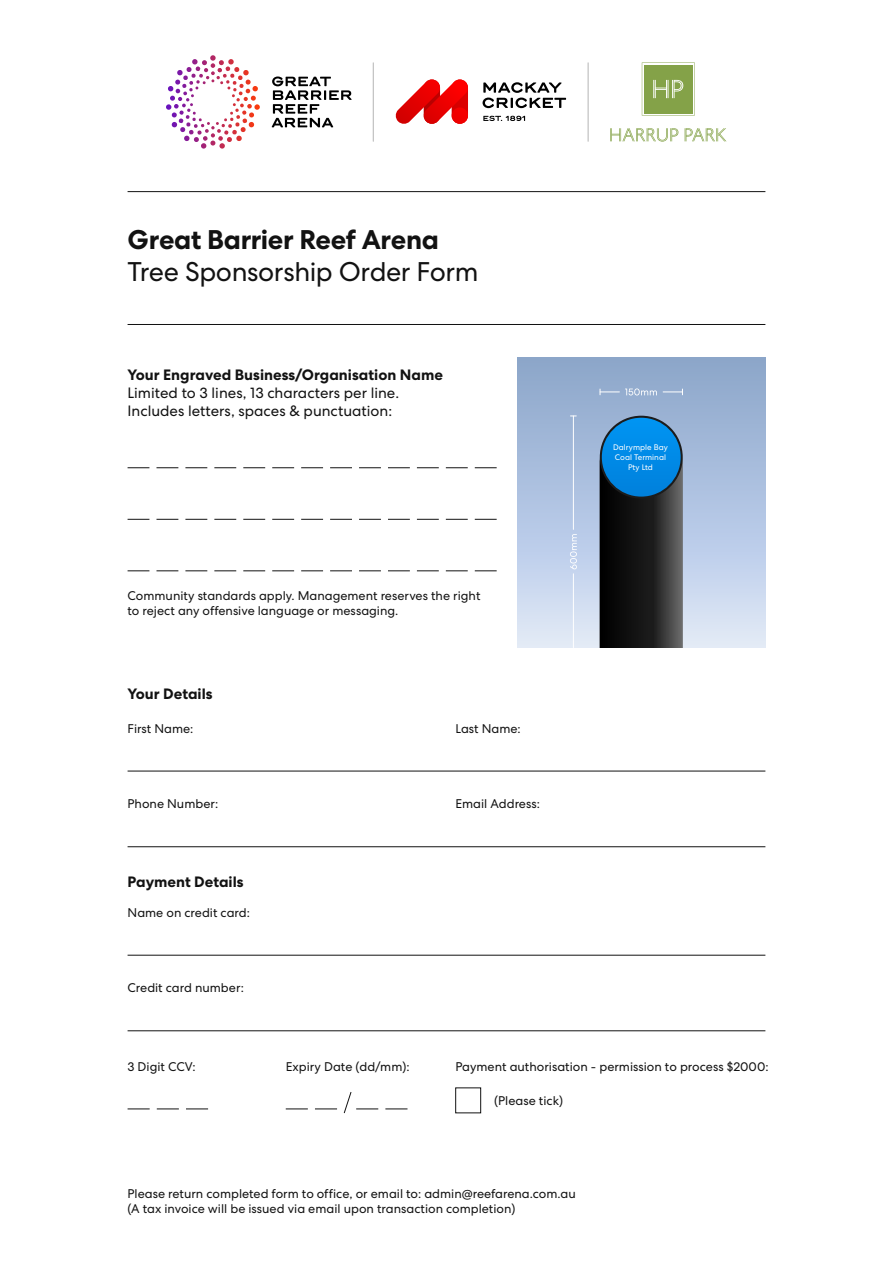
<style>
.page{position:relative;width:893px;height:1263px;background:#fff}
.page>*{position:absolute;margin:0;border:0;box-sizing:border-box;transform-origin:0 0}
.t1{font:27px "Centra No 2";letter-spacing:-.015em;color:#121212}
.t2{font:700 27px "Centra No 2";letter-spacing:-.015em;color:#121212}
.t3{font:15px/18px "Centra No 2";color:#121212}
.t4{font:700 15px "Centra No 2";color:#121212}
.t5{font:12.6px/15.1px "Centra No 2";color:#121212}
.t6{font:8.1px/9.6px "Centra No 2";color:#fff;text-align:center}
</style>
<div class="page">
<hr style="left:373px;top:63px;width:1px;height:78px;background:#b4b4b4">
<hr style="left:588px;top:63px;width:1px;height:78px;background:#b4b4b4">
<svg style="left:166px;top:55px;width:94px;height:94px"></svg>
<svg style="left:272px;top:76px;width:80px;height:51px"></svg>
<svg style="left:483px;top:82px;width:83px;height:26px"></svg>
<svg style="left:483px;top:116px;width:42px;height:5px"></svg>
<svg style="left:395px;top:79px;width:73px;height:45px"></svg>
<svg style="left:452px;top:107px;width:16px;height:17px"></svg>
<svg style="left:610px;top:128px;width:68px;height:14px"></svg>
<svg style="left:685px;top:128px;width:41px;height:13px"></svg>
<svg style="left:642px;top:63px;width:53px;height:53px;background:#99b268"></svg>
<hr style="left:128px;top:191px;width:637px;height:1px;background:#121212">
<hr style="left:128px;top:324px;width:637px;height:1px;background:#121212">
<hr style="left:128px;top:771px;width:637px;height:1px;background:#121212">
<hr style="left:128px;top:846px;width:637px;height:1px;background:#121212">
<hr style="left:128px;top:955px;width:637px;height:1px;background:#121212">
<hr style="left:128px;top:1030px;width:637px;height:1px;background:#121212">
<svg style="left:128px;top:467px;width:21px;height:1px"></svg>
<svg style="left:359px;top:467px;width:22px;height:1px"></svg>
<svg style="left:243px;top:467px;width:22px;height:1px"></svg>
<svg style="left:475px;top:467px;width:22px;height:1px"></svg>
<svg style="left:185px;top:467px;width:22px;height:1px"></svg>
<svg style="left:417px;top:467px;width:22px;height:1px"></svg>
<svg style="left:301px;top:467px;width:22px;height:1px"></svg>
<svg style="left:156px;top:467px;width:22px;height:1px"></svg>
<svg style="left:388px;top:467px;width:22px;height:1px"></svg>
<svg style="left:272px;top:467px;width:22px;height:1px"></svg>
<svg style="left:214px;top:467px;width:22px;height:1px"></svg>
<svg style="left:446px;top:467px;width:22px;height:1px"></svg>
<svg style="left:330px;top:467px;width:22px;height:1px"></svg>
<svg style="left:128px;top:519px;width:21px;height:1px"></svg>
<svg style="left:359px;top:519px;width:22px;height:1px"></svg>
<svg style="left:243px;top:519px;width:22px;height:1px"></svg>
<svg style="left:475px;top:519px;width:22px;height:1px"></svg>
<svg style="left:185px;top:519px;width:22px;height:1px"></svg>
<svg style="left:417px;top:519px;width:22px;height:1px"></svg>
<svg style="left:301px;top:519px;width:22px;height:1px"></svg>
<svg style="left:156px;top:519px;width:22px;height:1px"></svg>
<svg style="left:388px;top:519px;width:22px;height:1px"></svg>
<svg style="left:272px;top:519px;width:22px;height:1px"></svg>
<svg style="left:214px;top:519px;width:22px;height:1px"></svg>
<svg style="left:446px;top:519px;width:22px;height:1px"></svg>
<svg style="left:330px;top:519px;width:22px;height:1px"></svg>
<svg style="left:128px;top:571px;width:21px;height:1px"></svg>
<svg style="left:359px;top:571px;width:22px;height:1px"></svg>
<svg style="left:243px;top:571px;width:22px;height:1px"></svg>
<svg style="left:475px;top:571px;width:22px;height:1px"></svg>
<svg style="left:185px;top:571px;width:22px;height:1px"></svg>
<svg style="left:417px;top:571px;width:22px;height:1px"></svg>
<svg style="left:301px;top:571px;width:22px;height:1px"></svg>
<svg style="left:156px;top:571px;width:22px;height:1px"></svg>
<svg style="left:388px;top:571px;width:22px;height:1px"></svg>
<svg style="left:272px;top:571px;width:22px;height:1px"></svg>
<svg style="left:214px;top:571px;width:22px;height:1px"></svg>
<svg style="left:446px;top:571px;width:22px;height:1px"></svg>
<svg style="left:330px;top:571px;width:22px;height:1px"></svg>
<svg style="left:128px;top:1109px;width:22px;height:1px"></svg>
<svg style="left:186px;top:1109px;width:22px;height:1px"></svg>
<svg style="left:157px;top:1109px;width:22px;height:1px"></svg>
<svg style="left:315px;top:1109px;width:22px;height:1px"></svg>
<svg style="left:286px;top:1109px;width:22px;height:1px"></svg>
<svg style="left:385px;top:1109px;width:22px;height:1px"></svg>
<svg style="left:344px;top:1092px;width:34px;height:22px"></svg>
<div style="left:455px;top:1087px;width:26px;height:26px;border:1px solid #121212"></div>
<div style="left:517px;top:357px;width:248px;height:291px;background:linear-gradient(to bottom,#89a4ca,#dce6f8)"></div>
<svg style="left:600px;top:416px;width:83px;height:232px;background:#1e415a"></svg>
<svg style="left:625px;top:388px;width:32px;height:7px"></svg>
<svg style="left:600px;top:389px;width:19px;height:6px"></svg>
<svg style="left:663px;top:389px;width:20px;height:6px"></svg>
<svg style="left:570px;top:534px;width:7px;height:35px"></svg>
<hr style="left:573px;top:416px;width:1px;height:113px;background:#fff">
<hr style="left:573px;top:574px;width:1px;height:74px;background:#fff">
<h1 class="t2" style="left:128px;top:223px;width:313px">Great Barrier Reef Arena</h1>
<h1 class="t1" style="left:128px;top:256px;width:352px">Tree Sponsorship Order Form</h1>
<p class="t4" style="left:128px;top:366px;width:317px">Your Engraved Business/Organisation Name</p>
<p class="t3" style="left:128px;top:384px;width:273px">Limited to 3 lines, 13 characters per line.<br>Includes letters, spaces &amp; punctuation:</p>
<p class="t5" style="left:128px;top:588px;width:354px">Community standards apply. Management reserves the right to reject any offensive language or messaging.</p>
<p class="t4" style="left:128px;top:685px;width:86px">Your Details</p>
<p class="t5" style="left:128px;top:720px;width:67px">First Name:</p>
<p class="t5" style="left:128px;top:796px;width:92px">Phone Number:</p>
<p class="t4" style="left:128px;top:872px;width:117px">Payment Details</p>
<p class="t5" style="left:128px;top:905px;width:124px">Name on credit card:</p>
<p class="t5" style="left:128px;top:980px;width:118px">Credit card number:</p>
<p class="t5" style="left:455px;top:720px;width:67px">Last Name:</p>
<p class="t5" style="left:455px;top:796px;width:86px">Email Address:</p>
<p class="t6" style="left:613px;top:443px;width:56px">Dalrymple Bay<br>Coal Terminal<br>Pty Ltd</p>
<p class="t5" style="left:128px;top:1059px;width:70px">3 Digit CCV:</p>
<p class="t5" style="left:286px;top:1059px;width:125px">Expiry Date (dd/mm):</p>
<p class="t5" style="left:455px;top:1059px;width:315px">Payment authorisation - permission to process $2000:</p>
<p class="t5" style="left:494px;top:1093px;width:70px">(Please tick)</p>
<p class="t5" style="left:128px;top:1185px;width:450px">Please return completed form to office, or email to: admin@reefarena.com.au (A tax invoice will be issued via email upon transaction completion)</p>
</div>
